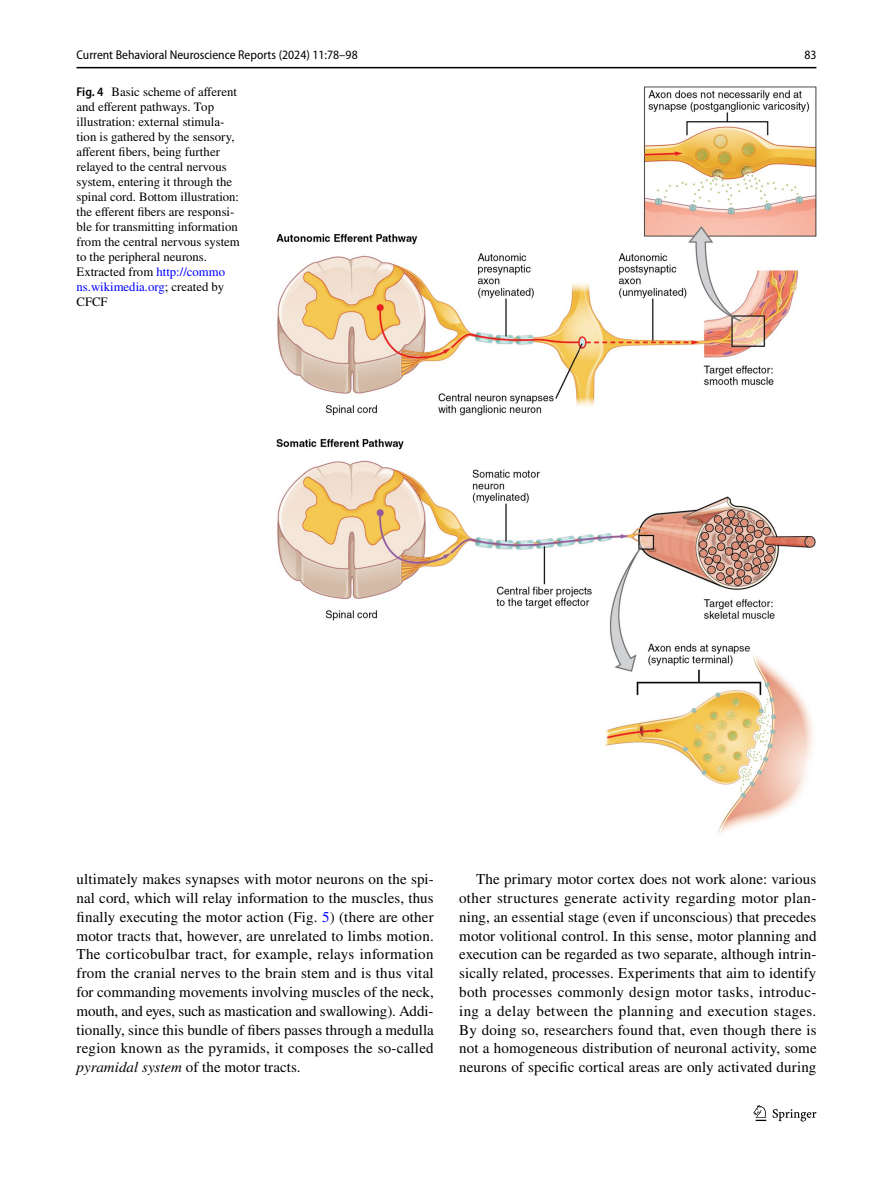
<style>
.page{position:relative;width:893px;height:1187px;background:#fff}
.page>*{position:absolute;margin:0;border:0;box-sizing:border-box;transform-origin:0 0}
.t1{font:15px/18.8px "STIX";letter-spacing:.005em;color:#000;text-align:justify}
.t2{font:12.75px/15px "STIX";color:#000}
.t3{font:semi-condensed 12.75px "Myriad Pro";color:#000}
.s1{font-family:"Myriad Pro";font-weight:600;font-stretch:semi-condensed}
.s2{color:#00f}
.s3{font-style:italic}
</style>
<div class="page">
<hr style="left:77px;top:67px;width:739px;height:1px;background:#000">
<svg style="left:753px;top:1105px;width:13px;height:15px"></svg>
<svg style="left:773px;top:1109px;width:43px;height:12px"></svg>
<img style="left:276px;top:87px;width:540px;height:747px">
<p class="t3" style="left:77px;top:48px;width:283px">Current Behavioral Neuroscience Reports (2024) 11:78–98</p>
<p class="t3" style="left:804px;top:48px;width:14px">83</p>
<p class="t2" style="left:77px;top:85px;width:165px"><span class="s1">Fig. 4</span> Basic scheme of afferent and efferent pathways. Top illustration: external stimula&shy;tion is gathered by the sensory, afferent fibers, being further relayed to the central nervous system, entering it through the spinal cord. Bottom illustration: the efferent fibers are responsi&shy;ble for transmitting information from the central nervous system to the peripheral neurons.<br>Extracted from <span class="s2">http://commo ns.wikimedia.org</span>; created by<br>CFCF</p>
<p class="t1" style="left:77px;top:871px;width:359px">ultimately makes synapses with motor neurons on the spi&shy;nal cord, which will relay information to the muscles, thus finally executing the motor action (Fig. <span class="s2">5</span>) (there are other motor tracts that, however, are unrelated to limbs motion.<br>The corticobulbar tract, for example, relays information from the cranial nerves to the brain stem and is thus vital for commanding movements involving muscles of the neck, mouth, and eyes, such as mastication and swallowing). Addi&shy;tionally, since this bundle of fibers passes through a medulla region known as the pyramids, it composes the so-called <span class="s3">pyramidal system</span> of the motor tracts.</p>
<p class="t1" style="left:459px;top:871px;width:359px;text-indent:17px">The primary motor cortex does not work alone: various other structures generate activity regarding motor plan&shy;ning, an essential stage (even if unconscious) that precedes motor volitional control. In this sense, motor planning and execution can be regarded as two separate, although intrin&shy;sically related, processes. Experiments that aim to identify both processes commonly design motor tasks, introduc&shy;ing a delay between the planning and execution stages.<br>By doing so, researchers found that, even though there is not a homogeneous distribution of neuronal activity, some neurons of specific cortical areas are only activated during</p>
</div>
